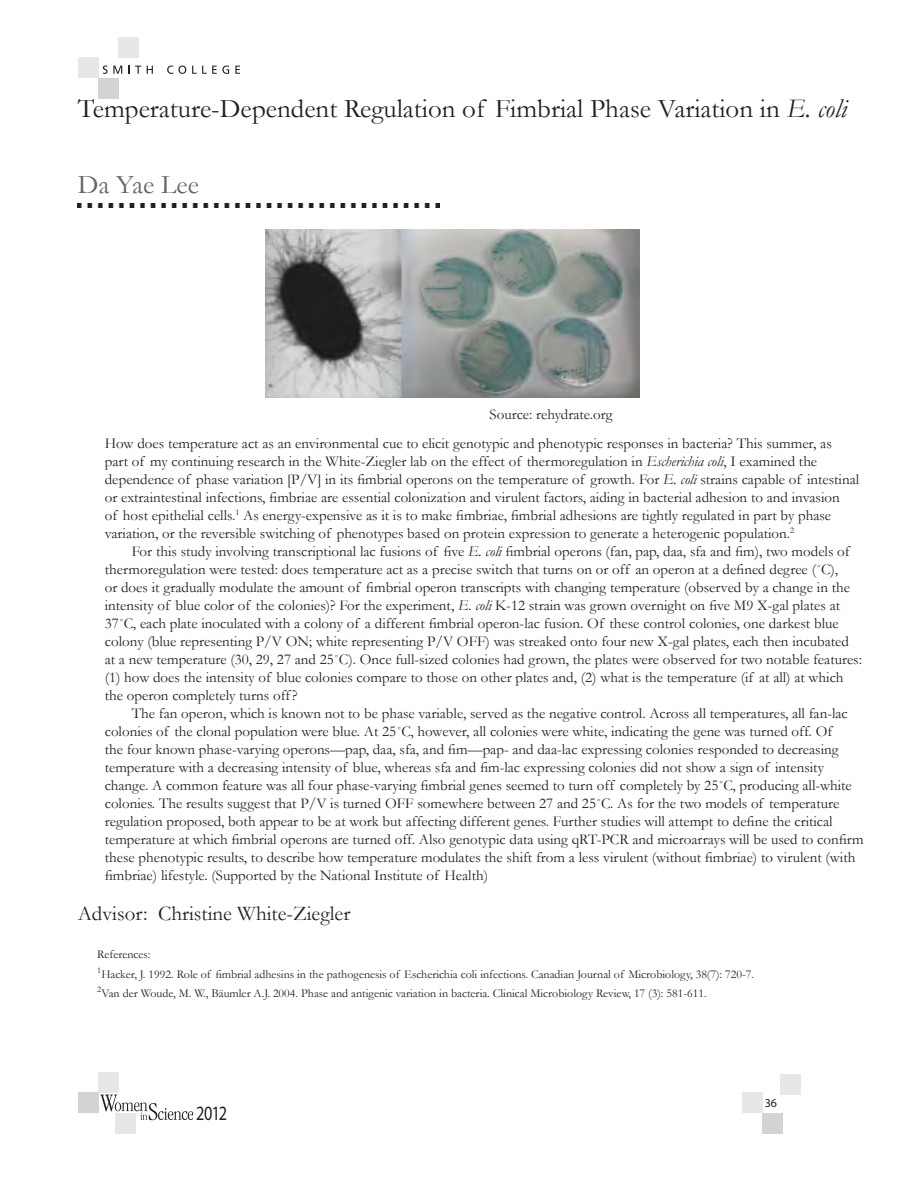
<style>
.page{position:relative;width:918px;height:1188px;background:#fff}
.page>*{position:absolute;margin:0;border:0;box-sizing:border-box;transform-origin:0 0}
.t1{font:27px "Garamond";color:#231f20}
.author{font:27px "Garamond";color:#636366}
.Advisor{font:21px "Garamond";color:#231f20}
.t2{font:20.4px "Myriad";color:#231f20;scale:.8 1}
.Body_Text{font:15px/18px "Garamond";color:#231f20}
.Body_Text_1st_paragr{font:15px/18px "Garamond";color:#231f20}
.Reference{font:12px "Garamond";color:#231f20}
.t3{font:12px "Myriad Pro";color:#231f20}
.s1{font-style:italic}
</style>
<div class="page">
<svg style="left:103px;top:66px;width:19px;height:8px"></svg>
<svg style="left:129px;top:66px;width:12px;height:8px"></svg>
<svg style="left:147px;top:66px;width:6px;height:8px"></svg>
<svg style="left:167px;top:65px;width:19px;height:9px"></svg>
<svg style="left:192px;top:65px;width:37px;height:9px"></svg>
<svg style="left:235px;top:66px;width:5px;height:8px"></svg>
<div style="left:78px;top:58px;width:20px;height:20px;background:#e6e7e8"></div>
<div style="left:98px;top:78px;width:21px;height:20px;background:#d1d3d4"></div>
<div style="left:119px;top:37px;width:20px;height:20px;background:#e6e7e8"></div>
<div style="left:742px;top:1093px;width:20px;height:20px;background:#e6e7e8"></div>
<div style="left:762px;top:1113px;width:21px;height:21px;background:#d1d3d4"></div>
<div style="left:781px;top:1075px;width:20px;height:20px;background:#e6e7e8"></div>
<div style="left:78px;top:1093px;width:20px;height:20px;background:#d1d3d4"></div>
<div style="left:98px;top:1072px;width:21px;height:21px;background:#e6e7e8"></div>
<div style="left:116px;top:1114px;width:20px;height:20px;background:#e6e7e8"></div>
<svg style="left:100px;top:1095px;width:93px;height:25px"></svg>
<img style="left:266px;top:230px;width:373px;height:167px">
<img style="left:78px;top:203px;width:361px;height:5px">
<p class="t1" style="left:78px;top:90px;width:771px">Temperature-Dependent Regulation of Fimbrial Phase Variation in <span class="s1">E. coli</span></p>
<p class="author" style="left:78px;top:166px;width:123px">Da Yae Lee</p>
<p class="Body_Text" style="left:490px;top:405px;width:124px">Source: rehydrate.org</p>
<p class="Body_Text_1st_paragr" style="left:105px;top:434px;width:756px">How does temperature act as an environmental cue to elicit genotypic and phenotypic responses in bacteria? This summer, as<br>part of my continuing research in the White-Ziegler lab on the effect of thermoregulation in <span class="s1">Escherichia coli</span>, I examined the dependence of phase variation [P/V] in its fimbrial operons on the temperature of growth. For <span class="s1">E. coli</span> strains capable of intestinal or extraintestinal infections, fimbriae are essential colonization and virulent factors, aiding in bacterial adhesion to and invasion<br>of host epithelial cells.<sup>1</sup> As energy-expensive as it is to make fimbriae, fimbrial adhesions are tightly regulated in part by phase variation, or the reversible switching of phenotypes based on protein expression to generate a heterogenic population.<sup>2</sup></p>
<p class="Body_Text" style="left:105px;top:542px;width:759px;text-indent:27px">For this study involving transcriptional lac fusions of five <span class="s1">E. coli</span> fimbrial operons (fan, pap, daa, sfa and fim), two models of thermoregulation were tested: does temperature act as a precise switch that turns on or off an operon at a defined degree (˚C),<br>or does it gradually modulate the amount of fimbrial operon transcripts with changing temperature (observed by a change in the intensity of blue color of the colonies)? For the experiment, <span class="s1">E. coli</span> K-12 strain was grown overnight on five M9 X-gal plates at 37˚C, each plate inoculated with a colony of a different fimbrial operon-lac fusion. Of these control colonies, one darkest blue colony (blue representing P/V ON; white representing P/V OFF) was streaked onto four new X-gal plates, each then incubated at a new temperature (30, 29, 27 and 25˚C). Once full-sized colonies had grown, the plates were observed for two notable features: (1) how does the intensity of blue colonies compare to those on other plates and, (2) what is the temperature (if at all) at which the operon completely turns off?</p>
<p class="Body_Text" style="left:105px;top:704px;width:761px;text-indent:27px">The fan operon, which is known not to be phase variable, served as the negative control. Across all temperatures, all fan-lac colonies of the clonal population were blue. At 25˚C, however, all colonies were white, indicating the gene was turned off. Of<br>the four known phase-varying operons—pap, daa, sfa, and fim—pap- and daa-lac expressing colonies responded to decreasing temperature with a decreasing intensity of blue, whereas sfa and fim-lac expressing colonies did not show a sign of intensity change. A common feature was all four phase-varying fimbrial genes seemed to turn off completely by 25˚C, producing all-white colonies. The results suggest that P/V is turned OFF somewhere between 27 and 25˚C. As for the two models of temperature regulation proposed, both appear to be at work but affecting different genes. Further studies will attempt to define the critical temperature at which fimbrial operons are turned off. Also genotypic data using qRT-PCR and microarrays will be used to confirm these phenotypic results, to describe how temperature modulates the shift from a less virulent (without fimbriae) to virulent (with fimbriae) lifestyle. (Supported by the National Institute of Health)</p>
<p class="Advisor" style="left:78px;top:899px;width:274px">Advisor: Christine White-Ziegler</p>
<p class="Reference" style="left:97px;top:946px;width:55px">References:</p>
<p class="Reference" style="left:97px;top:966px;width:658px"><sup>1</sup>Hacker, J. 1992. Role of fimbrial adhesins in the pathogenesis of Escherichia coli infections. Canadian Journal of Microbiology, 38(7): 720-7.</p>
<p class="Reference" style="left:97px;top:986px;width:611px"><sup>2</sup>Van der Woude, M. W., Bäumler A.J. 2004. Phase and antigenic variation in bacteria. Clinical Microbiology Review, 17 (3): 581-611.</p>
<h3 class="t2" style="left:196px;top:1103px;width:40px">2012</h3>
<p class="t3" style="left:765px;top:1096px;width:14px">36</p>
</div>
